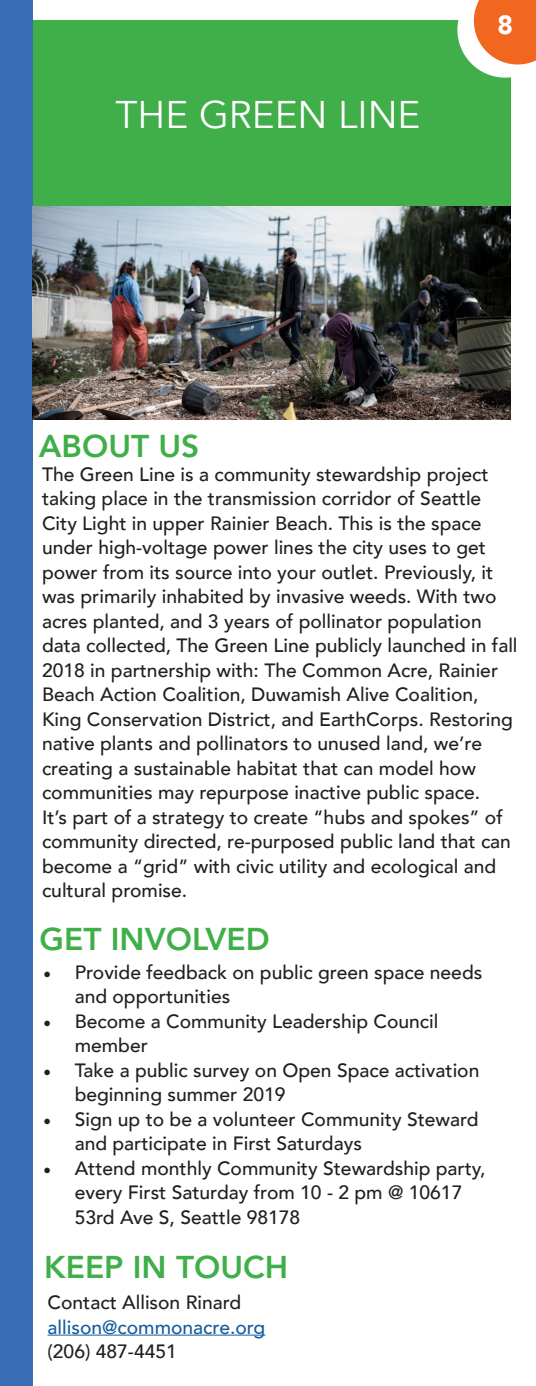
<style>
.page{position:relative;width:536px;height:1386px;background:#fff}
.page>*{position:absolute;margin:0;border:0;box-sizing:border-box;transform-origin:0 0}
.t1{font:38.5px "Avenir";color:#fff}
.t2{font:800 31.5px "Avenir";color:#40ae49}
.t3{font:900 26.25px "Avenir";color:#fff}
.t4{font:500 19.25px/24.5px "Avenir";color:#231f20}
.t5{font:500 19.25px "Avenir";color:#175d9e}
.s1{font-family:"Minion Pro";font-weight:400;font-size:21px}
</style>
<div class="page">
<div style="left:0;top:20px;width:510px;height:187px;background:#40ae49"></div>
<svg style="left:457px;top:0;width:79px;height:78px"></svg>
<div style="left:0;top:0;width:33px;height:1386px;background:#386cb4"></div>
<hr style="left:48px;top:1335px;width:217px;height:1px;background:#175d9e">
<img style="left:33px;top:207px;width:477px;height:213px">
<p class="t1" style="left:115px;top:92px;width:306px">THE GREEN LINE</p>
<p class="t3" style="left:497px;top:2px;width:17px">8</p>
<p class="t2" style="left:39px;top:421px;width:162px">ABOUT US</p>
<p class="t4" style="left:42px;top:461px;width:477px">The Green Line is a community stewardship project taking place in the transmission corridor of Seattle City Light in upper Rainier Beach. This is the space under high-voltage power lines the city uses to get power from its source into your outlet. Previously, it was primarily inhabited by invasive weeds. With two acres planted, and 3 years of pollinator population data collected, The Green Line publicly launched in fall 2018 in partnership with: The Common Acre, Rainier Beach Action Coalition, Duwamish Alive Coalition, King Conservation District, and EarthCorps. Restoring native plants and pollinators to unused land, we’re creating a sustainable habitat that can model how communities may repurpose inactive public space.<br>It’s part of a strategy to create “hubs and spokes” of community directed, re-purposed public land that can become a “grid” with civic utility and ecological and cultural promise.</p>
<p class="t2" style="left:40px;top:915px;width:231px">GET INVOLVED</p>
<p class="t4" style="left:75px;top:959px;width:409px;text-indent:-32px"><span class="s1">•</span> Provide feedback on public green space needs and opportunities</p>
<p class="t4" style="left:75px;top:1008px;width:365px;text-indent:-32px"><span class="s1">•</span> Become a Community Leadership Council member</p>
<p class="t4" style="left:75px;top:1057px;width:406px;text-indent:-32px"><span class="s1">•</span> Take a public survey on Open Space activation beginning summer 2019</p>
<p class="t4" style="left:75px;top:1106px;width:405px;text-indent:-32px"><span class="s1">•</span> Sign up to be a volunteer Community Steward and participate in First Saturdays</p>
<p class="t4" style="left:75px;top:1154px;width:412px;text-indent:-32px"><span class="s1">•</span> Attend monthly Community Stewardship party, every First Saturday from 10 - 2 pm @ 10617<br>53rd Ave S, Seattle 98178</p>
<p class="t2" style="left:44px;top:1243px;width:245px">KEEP IN TOUCH</p>
<p class="t4" style="left:48px;top:1289px;width:195px">Contact Allison Rinard</p>
<p class="t5" style="left:48px;top:1310px;width:219px">allison@commonacre.org</p>
<p class="t4" style="left:48px;top:1338px;width:131px">(206) 487-4451</p>
</div>
